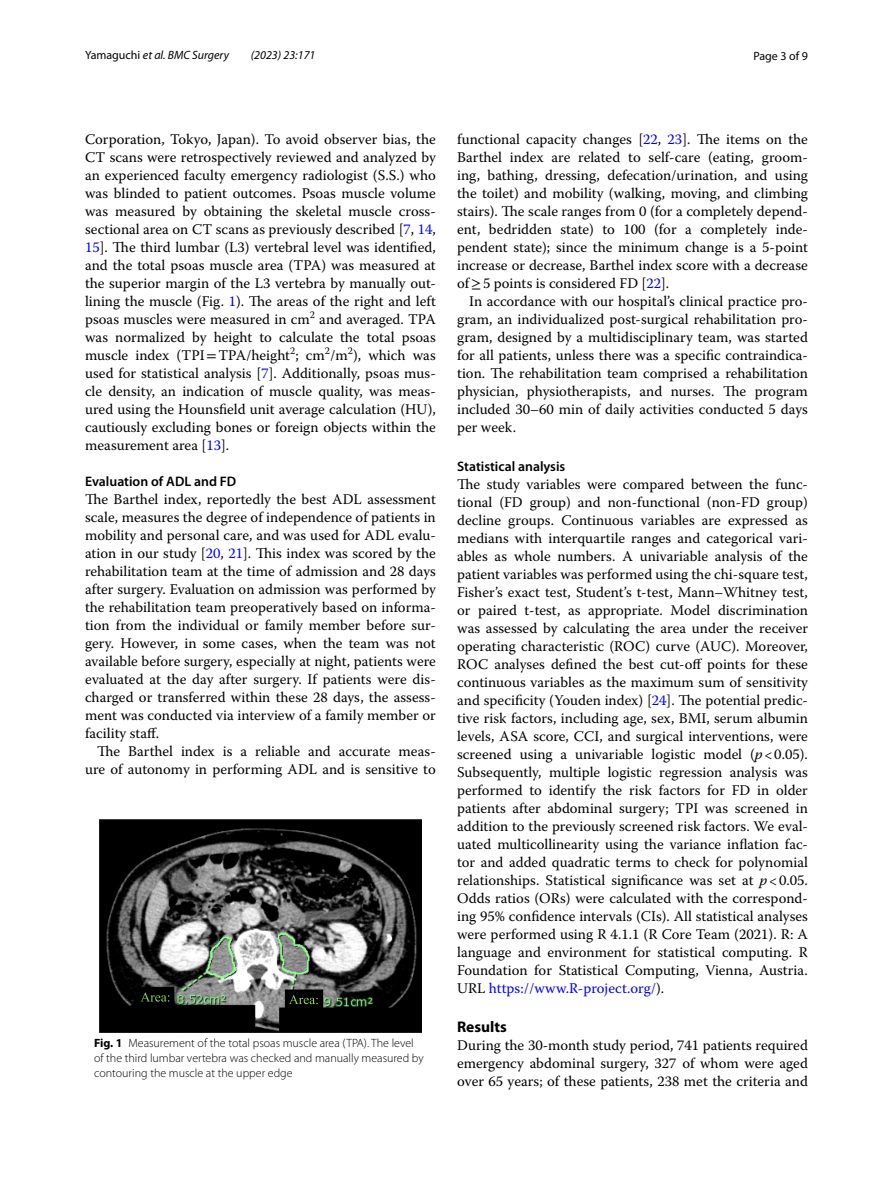
<style>
.page{position:relative;width:893px;height:1187px;background:#fff}
.page>*{position:absolute;margin:0;border:0;box-sizing:border-box;transform-origin:0 0}
.t1{font:700 15.45px "Myriad Pro";color:#000}
.t2{font:14.7px/18px "Warnock Pro";color:#000;text-align:justify}
.t3{font:600 13.8px "Myriad Pro";color:#000}
.t4{font:300 12px/15px "Myriad Pro";color:#000}
.t5{font:italic 12px "Myriad Pro";color:#000}
.t6{font:12px "Myriad Pro";color:#000}
.s1{font-style:normal}
.s2{color:#00f}
.s3{font-family:"STIX"}
.s4{font-weight:700}
.s5{font-style:italic}
</style>
<div class="page">
<img style="left:99px;top:819px;width:322px;height:213px">
<svg style="left:141px;top:992px;width:28px;height:9px"></svg>
<svg style="left:289px;top:994px;width:29px;height:10px"></svg>
<p class="t5" style="left:85px;top:48px;width:145px"><span class="s1">Yamaguchi</span> et al. BMC Surgery</p>
<p class="t5" style="left:251px;top:48px;width:66px">(2023) 23:171</p>
<p class="t6" style="left:753px;top:48px;width:56px">Page 3 of 9</p>
<p class="t2" style="left:85px;top:130px;width:352px">Corporation, Tokyo, Japan). To avoid observer bias, the CT scans were retrospectively reviewed and analyzed by an experienced faculty emergency radiologist (S.S.) who was blinded to patient outcomes. Psoas muscle volume was measured by obtaining the skeletal muscle cross&shy;sectional area on CT scans as previously described [<span class="s2">7</span>, <span class="s2">14</span>, <span class="s2">15</span>]. The third lumbar (L3) vertebral level was identified, and the total psoas muscle area (TPA) was measured at the superior margin of the L3 vertebra by manually out&shy;lining the muscle (Fig. <span class="s2">1</span>). The areas of the right and left psoas muscles were measured in cm<sup>2</sup> and averaged. TPA was normalized by height to calculate the total psoas muscle index (TPI<span class="s3">=</span>TPA/height<sup>2</sup>; cm<sup>2</sup>/m<sup>2</sup>), which was used for statistical analysis [<span class="s2">7</span>]. Additionally, psoas mus&shy;cle density, an indication of muscle quality, was meas&shy;ured using the Hounsfield unit average calculation (HU), cautiously excluding bones or foreign objects within the measurement area [<span class="s2">13</span>].</p>
<p class="t3" style="left:85px;top:472px;width:153px">Evaluation of ADL and FD</p>
<p class="t2" style="left:85px;top:490px;width:352px">The Barthel index, reportedly the best ADL assessment scale, measures the degree of independence of patients in mobility and personal care, and was used for ADL evalu&shy;ation in our study [<span class="s2">20</span>, <span class="s2">21</span>]. This index was scored by the rehabilitation team at the time of admission and 28 days after surgery. Evaluation on admission was performed by the rehabilitation team preoperatively based on informa&shy;tion from the individual or family member before sur&shy;gery. However, in some cases, when the team was not available before surgery, especially at night, patients were evaluated at the day after surgery. If patients were dis&shy;charged or transferred within these 28 days, the assess&shy;ment was conducted via interview of a family member or facility staff.</p>
<p class="t2" style="left:85px;top:742px;width:352px;text-align:right">The Barthel index is a reliable and accurate meas&shy;ure of autonomy in performing ADL and is sensitive to</p>
<p class="t4" style="left:94px;top:1035px;width:331px"><span class="s4">Fig. 1</span> Measurement of the total psoas muscle area (TPA). The level of the third lumbar vertebra was checked and manually measured by contouring the muscle at the upper edge</p>
<p class="t2" style="left:457px;top:130px;width:352px">functional capacity changes [<span class="s2">22</span>, <span class="s2">23</span>]. The items on the Barthel index are related to self-care (eating, groom&shy;ing, bathing, dressing, defecation/urination, and using the toilet) and mobility (walking, moving, and climbing stairs). The scale ranges from 0 (for a completely depend&shy;ent, bedridden state) to 100 (for a completely inde&shy;pendent state); since the minimum change is a 5-point increase or decrease, Barthel index score with a decrease of<span class="s3">≥</span>5 points is considered FD [<span class="s2">22</span>].</p>
<p class="t2" style="left:457px;top:292px;width:352px;text-indent:12px">In accordance with our hospital’s clinical practice pro&shy;gram, an individualized post-surgical rehabilitation pro&shy;gram, designed by a multidisciplinary team, was started for all patients, unless there was a specific contraindica&shy;tion. The rehabilitation team comprised a rehabilitation physician, physiotherapists, and nurses. The program included 30–60 min of daily activities conducted 5 days per week.</p>
<p class="t3" style="left:457px;top:457px;width:110px">Statistical analysis</p>
<p class="t2" style="left:457px;top:474px;width:352px">The study variables were compared between the func&shy;tional (FD group) and non-functional (non-FD group) decline groups. Continuous variables are expressed as medians with interquartile ranges and categorical vari&shy;ables as whole numbers. A univariable analysis of the patient variables was performed using the chi-square test, Fisher’s exact test, Student’s t-test, Mann–Whitney test, or paired t-test, as appropriate. Model discrimination was assessed by calculating the area under the receiver operating characteristic (ROC) curve (AUC). Moreover, ROC analyses defined the best cut-off points for these continuous variables as the maximum sum of sensitivity and specificity (Youden index) [<span class="s2">24</span>]. The potential predic&shy;tive risk factors, including age, sex, BMI, serum albumin levels, ASA score, CCI, and surgical interventions, were screened using a univariable logistic model (<span class="s5">p</span>&lt;0.05).<br>Subsequently, multiple logistic regression analysis was performed to identify the risk factors for FD in older patients after abdominal surgery; TPI was screened in addition to the previously screened risk factors. We eval&shy;uated multicollinearity using the variance inflation fac&shy;tor and added quadratic terms to check for polynomial relationships. Statistical significance was set at <span class="s5">p</span>&lt;0.05.<br>Odds ratios (ORs) were calculated with the correspond&shy;ing 95% confidence intervals (CIs). All statistical analyses were performed using R 4.1.1 (R Core Team (2021). R: A language and environment for statistical computing. R Foundation for Statistical Computing, Vienna, Austria.<br>URL <span class="s2">https://www.R-project.org/</span>).</p>
<p class="t1" style="left:457px;top:1016px;width:51px">Results</p>
<p class="t2" style="left:457px;top:1035px;width:352px">During the 30-month study period, 741 patients required emergency abdominal surgery, 327 of whom were aged over 65 years; of these patients, 238 met the criteria and</p>
</div>
